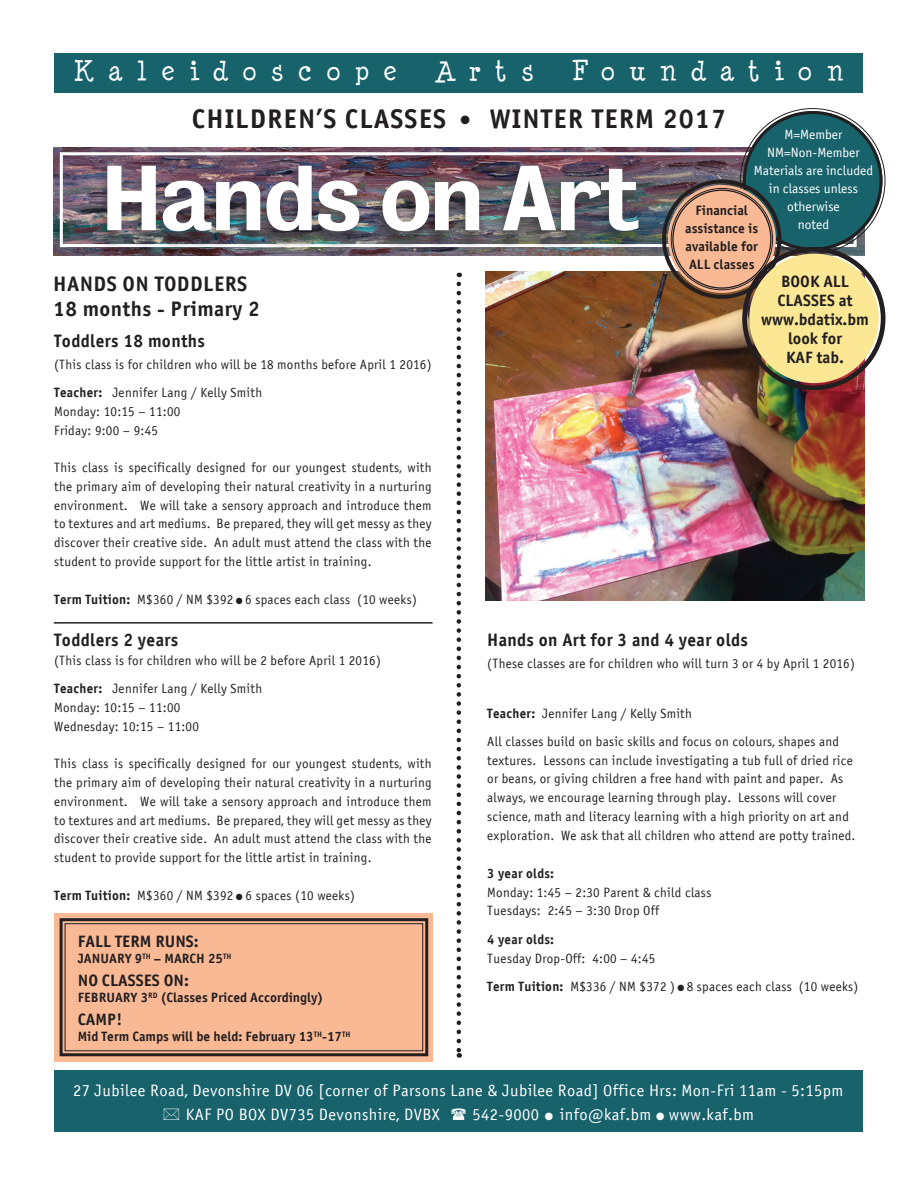
<style>
.page{position:relative;width:918px;height:1188px;background:#fff}
.page>*{position:absolute;margin:0;border:0;box-sizing:border-box;transform-origin:0 0}
.t1{font:84px "Bureau Grotesque Five Five";letter-spacing:-.03em;color:#fff}
.t2{font:700 27px "Officina Sans CTT";letter-spacing:.04em;color:#231f20}
.t3{font:27px "Minya Nouvelle";letter-spacing:.55em;color:#fff}
.t4{font:700 21px/25.2px "Officina Sans CTT";letter-spacing:.02em;color:#231f20}
.t5{font:700 18px "Officina Sans CTT";letter-spacing:.02em;color:#231f20}
.t6{font:16.5px/24px "Officina Sans CTT";letter-spacing:.025em;color:#fff}
.t7{font:700 16.5px "Officina Sans CTT";color:#231f20}
.t8{font:700 16.35px/18.9px "Officina Sans CTT";color:#231f20;text-align:center}
.t9{font:700 13.65px/18px "Officina Sans CTT";color:#231f20;text-align:center}
.t10{font:13.5px/18.8px "Officina Sans CTT";letter-spacing:.02em;color:#231f20}
.t11{font:700 13.5px "Officina Sans CTT";color:#231f20}
.t12{font:13.5px/18px "Officina Sans CTT";color:#fff;text-align:center}
.t13{font:700 13.5px "Officina Sans CTT";letter-spacing:.02em;color:#231f20}
.s1{font-weight:700}
</style>
<div class="page">
<img style="left:53px;top:148px;width:812px;height:108px">
<div style="left:55px;top:53px;width:808px;height:40px;background:#17626b"></div>
<div style="left:54px;top:1070px;width:808px;height:62px;background:#17626b"></div>
<div style="left:60px;top:152px;width:797px;height:95px;border:3px solid #fff"></div>
<img style="left:485px;top:272px;width:380px;height:328px">
<div style="left:743px;top:111px;width:140px;height:140px;background:#17626b;border-radius:50%"></div>
<svg style="left:457px;top:284px;width:4px;height:774px"></svg>
<div style="left:95px;top:166px;width:550px;height:85px;background:#231f20;opacity:.52"></div>
<hr style="left:54px;top:622px;width:379px;height:2px;background:#231f20">
<div style="left:662px;top:179px;width:119px;height:120px;border:4px solid #231f20;border-radius:50%"></div>
<div style="left:668px;top:185px;width:108px;height:108px;background:#fab995;border-radius:50%"></div>
<div style="left:742px;top:247px;width:144px;height:143px;border:5px solid #231f20;border-radius:50%"></div>
<div style="left:749px;top:254px;width:130px;height:129px;background:#fbe794;border-radius:50%"></div>
<div style="left:54px;top:913px;width:379px;height:148px;background:#fab995"></div>
<svg style="left:59px;top:918px;width:370px;height:139px"></svg>
<div style="left:65px;top:923px;width:358px;height:128px;border:1px solid #231f20"></div>
<h2 class="t3" style="left:73px;top:56px;width:324px">Kaleidoscope</h2>
<h2 class="t3" style="left:435px;top:56px;width:100px">Arts</h2>
<h2 class="t3" style="left:572px;top:56px;width:273px">Foundation</h2>
<h2 class="t2" style="left:192px;top:104px;width:256px">CHILDREN’S CLASSES</h2>
<h2 class="t2" style="left:461px;top:104px;width:267px">● WINTER TERM 2017</h2>
<p class="t12" style="left:754px;top:125px;width:121px">M=Member<br>NM=Non-Member<br>Materials are included in classes unless otherwise<br>noted</p>
<h1 class="t1" style="left:101px;top:151px;width:540px">Hands on Art</h1>
<p class="t9" style="left:685px;top:201px;width:75px">Financial assistance is available for<br>ALL classes</p>
<h3 class="t4" style="left:53px;top:272px;width:208px">HANDS ON TODDLERS<br>18 months - Primary 2</h3>
<h3 class="t5" style="left:54px;top:331px;width:152px">Toddlers 18 months</h3>
<p class="t10" style="left:54px;top:350px;width:379px;line-height:28.5px">(This class is for children who will be 18 months before April 1 2016)<br><span class="s1">Teacher:</span> Jennifer Lang / Kelly Smith</p>
<p class="t10" style="left:54px;top:402px;width:128px">Monday: 10:15 – 11:00<br>Friday: 9:00 – 9:45</p>
<p class="t10" style="left:54px;top:459px;width:379px;text-align:justify">This class is specifically designed for our youngest students, with the primary aim of developing their natural creativity in a nurturing environment. We will take a sensory approach and introduce them to textures and art mediums. Be prepared, they will get messy as they discover their creative side. An adult must attend the class with the student to provide support for the little artist in training.</p>
<p class="t10" style="left:54px;top:591px;width:364px"><span class="s1">Term Tuition:</span> M$360 / NM $392 ● 6 spaces each class (10 weeks)</p>
<h3 class="t5" style="left:54px;top:630px;width:126px">Toddlers 2 years</h3>
<p class="t10" style="left:54px;top:646px;width:328px;line-height:28.5px">(This class is for children who will be 2 before April 1 2016)<br><span class="s1">Teacher:</span> Jennifer Lang / Kelly Smith</p>
<p class="t10" style="left:54px;top:699px;width:146px">Monday: 10:15 – 11:00<br>Wednesday: 10:15 – 11:00</p>
<p class="t10" style="left:54px;top:755px;width:379px;text-align:justify">This class is specifically designed for our youngest students, with the primary aim of developing their natural creativity in a nurturing environment. We will take a sensory approach and introduce them to textures and art mediums. Be prepared, they will get messy as they discover their creative side. An adult must attend the class with the student to provide support for the little artist in training.</p>
<p class="t10" style="left:54px;top:887px;width:302px"><span class="s1">Term Tuition:</span> M$360 / NM $392 ● 6 spaces (10 weeks)</p>
<p class="t7" style="left:78px;top:932px;width:122px">FALL TERM RUNS:</p>
<p class="t11" style="left:78px;top:951px;width:155px">JANUARY 9<sup>TH</sup> – MARCH 25<sup>TH</sup></p>
<p class="t7" style="left:78px;top:971px;width:113px">NO CLASSES ON:</p>
<p class="t11" style="left:78px;top:990px;width:247px">FEBRUARY 3<sup>RD</sup> (Classes Priced Accordingly)</p>
<p class="t7" style="left:78px;top:1010px;width:46px">CAMP!</p>
<p class="t11" style="left:78px;top:1029px;width:274px">Mid Term Camps will be held: February 13<sup>TH</sup>-17<sup>TH</sup></p>
<p class="t8" style="left:761px;top:273px;width:109px">BOOK ALL<br>CLASSES at www.bdatix.bm look for<br>KAF tab.</p>
<h3 class="t5" style="left:487px;top:630px;width:262px">Hands on Art for 3 and 4 year olds</h3>
<p class="t10" style="left:487px;top:654px;width:369px">(These classes are for children who will turn 3 or 4 by April 1 2016)</p>
<p class="t10" style="left:487px;top:700px;width:353px;line-height:27.8px"><span class="s1">Teacher:</span> Jennifer Lang / Kelly Smith<br>All classes build on basic skills and focus on colours, shapes and</p>
<p class="t10" style="left:487px;top:751px;width:370px">textures. Lessons can include investigating a tub full of dried rice or beans, or giving children a free hand with paint and paper. As always, we encourage learning through play. Lessons will cover science, math and literacy learning with a high priority on art and exploration. We ask that all children who attend are potty trained.</p>
<p class="t13" style="left:487px;top:866px;width:68px">3 year olds:</p>
<p class="t10" style="left:487px;top:883px;width:226px">Monday: 1:45 – 2:30 Parent &amp; child class<br>Tuesdays: 2:45 – 3:30 Drop Off</p>
<p class="t13" style="left:487px;top:932px;width:68px">4 year olds:</p>
<p class="t10" style="left:487px;top:944px;width:373px;line-height:28.5px">Tuesday Drop-Off: 4:00 – 4:45<br><span class="s1">Term Tuition:</span> M$336 / NM $372 ) ● 8 spaces each class (10 weeks)</p>
<p class="t6" style="left:186px;top:1079px;width:659px;text-indent:-113px">27 Jubilee Road, Devonshire DV 06 [corner of Parsons Lane &amp; Jubilee Road] Office Hrs: Mon-Fri 11am - 5:15pm<br>KAF PO BOX DV735 Devonshire, DVBX</p>
<p class="t6" style="left:473px;top:1103px;width:283px">542-9000 ● info@kaf.bm ● www.kaf.bm</p>
</div>
